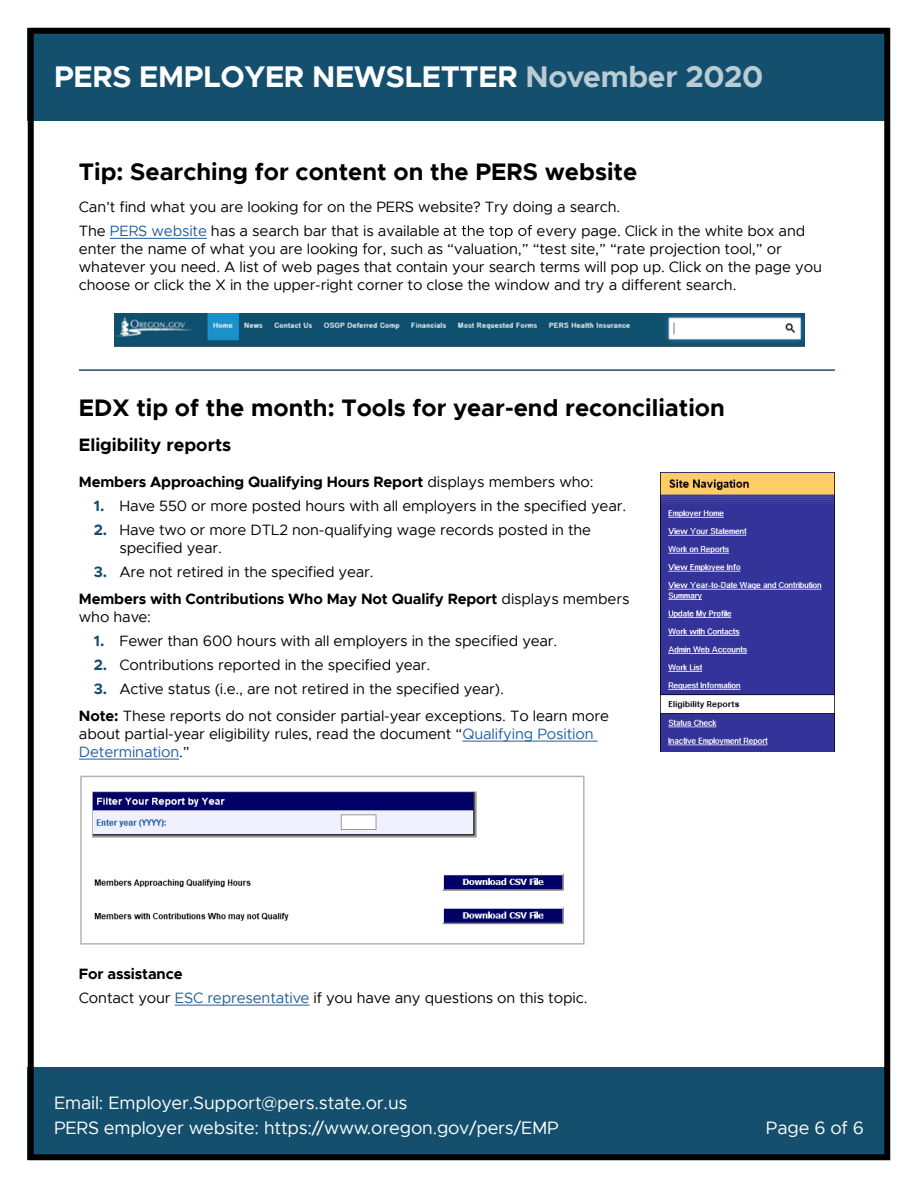
<style>
.page{position:relative;width:918px;height:1188px;background:#fff}
.page>*{position:absolute;margin:0;border:0;box-sizing:border-box;transform-origin:0 0}
.t1{font:700 30px "Metropolis";letter-spacing:-.01em;color:#fff}
.Headline{font:700 24px "Metropolis";color:#000}
.Bulleted_list{font:700 24px "Metropolis";color:#000}
.t2{font:18px/25.2px "Metropolis";letter-spacing:-.01em;color:#fff}
.Article_subhead{font:700 18px "Metropolis";color:#000}
.Bulleted_list-2{font:15px/18px "Metropolis";letter-spacing:-.01em;color:#000}
.Bulleted_list-3{font:700 15px/18px "Metropolis";letter-spacing:-.01em;color:#000}
.s1{color:#b9cbd3}
.s2{color:#215e9e}
.s3{font-weight:500;color:#fff}
.s4{color:#fff}
.s5{font-weight:400}
.s6{font-weight:700;color:#14506e}
.s7{font-weight:700}
</style>
<div class="page">
<div style="left:28px;top:1067px;width:862px;height:93px;background:#14506e"></div>
<div style="left:28px;top:28px;width:862px;height:93px;background:#14506e"></div>
<div style="left:28px;top:28px;width:862px;height:1132px;border:6px solid #000"></div>
<hr style="left:79px;top:369px;width:756px;height:2px;background:#14506e">
<hr style="left:462px;top:741px;width:136px;height:1px;background:#215e9e">
<hr style="left:79px;top:759px;width:100px;height:1px;background:#215e9e">
<hr style="left:175px;top:1005px;width:134px;height:1px;background:#215e9e">
<img style="left:114px;top:314px;width:690px;height:32px">
<img style="left:661px;top:473px;width:174px;height:279px">
<img style="left:92px;top:791px;width:472px;height:134px">
<div style="left:80px;top:776px;width:505px;height:169px;border:2px solid #b3b3b3"></div>
<img style="left:444px;top:225px;width:88px;height:14px">
<hr style="left:110px;top:238px;width:97px;height:1px;background:#215e9e">
<h1 class="t1" style="left:54px;top:58px;width:711px">PERS EMPLOYER NEWSLETTER <span class="s1">November 2020</span></h1>
<p class="Bulleted_list" style="left:79px;top:157px;width:560px">Tip: Searching for content on the PERS website</p>
<p class="Bulleted_list-2" style="left:79px;top:195px;width:728px;line-height:24px">Can’t find what you are looking for on the PERS website? Try doing a search.<br>The <span class="s2">PERS website</span> has a search bar that is available <span class="s3">at</span> <span class="s4">the top of</span> every page. Click in the white box and</p>
<p class="Bulleted_list-2" style="left:79px;top:240px;width:745px">enter the name of what you are looking for, such as “valuation,” “test site,” “rate projection tool,” or whatever you need. A list of web pages that contain your search terms will pop up. Click on the page you choose or click the X in the upper-right corner to close the window and try a different search.</p>
<p class="Headline" style="left:79px;top:392px;width:647px">EDX tip of the month: Tools for year-end reconciliation</p>
<p class="Article_subhead" style="left:79px;top:434px;width:154px">Eligibility reports</p>
<p class="Bulleted_list-3" style="left:79px;top:473px;width:516px">Members Approaching Qualifying Hours Report <span class="s5">displays members who:</span></p>
<p class="Bulleted_list-2" style="left:94px;top:497px;width:534px"><span class="s6">1.</span> Have 550 or more posted hours with all employers in the specified year.</p>
<p class="Bulleted_list-2" style="left:119px;top:521px;width:473px;text-indent:-26px"><span class="s6">2.</span> Have two or more DTL2 non-qualifying wage records posted in the specified year.</p>
<p class="Bulleted_list-2" style="left:94px;top:563px;width:281px"><span class="s6">3.</span> Are not retired in the specified year.</p>
<p class="Bulleted_list-3" style="left:79px;top:590px;width:552px">Members with Contributions Who May Not Qualify Report <span class="s5">displays members who have:</span></p>
<p class="Bulleted_list-2" style="left:94px;top:632px;width:465px"><span class="s6">1.</span> Fewer than 600 hours with all employers in the specified year.</p>
<p class="Bulleted_list-2" style="left:94px;top:656px;width:338px"><span class="s6">2.</span> Contributions reported in the specified year.</p>
<p class="Bulleted_list-2" style="left:94px;top:680px;width:412px"><span class="s6">3.</span> Active status (i.e., are not retired in the specified year).</p>
<p class="Bulleted_list-2" style="left:79px;top:707px;width:532px"><span class="s7">Note:</span> These reports do not consider partial-year exceptions. To learn more about partial-year eligibility rules, read the document “<span class="s2">Qualifying Position<br>Determination</span>.”</p>
<p class="Bulleted_list-3" style="left:79px;top:965px;width:105px">For assistance</p>
<p class="Bulleted_list-2" style="left:79px;top:989px;width:510px">Contact your <span class="s2">ESC representative</span> if you have any questions on this topic.</p>
<p class="t2" style="left:54px;top:1090px;width:506px">Email: Employer.Support@pers.state.or.us<br>PERS employer website: https://www.oregon.gov/pers/EMP</p>
<p class="t2" style="left:766px;top:1115px;width:100px">Page 6 of 6</p>
</div>
